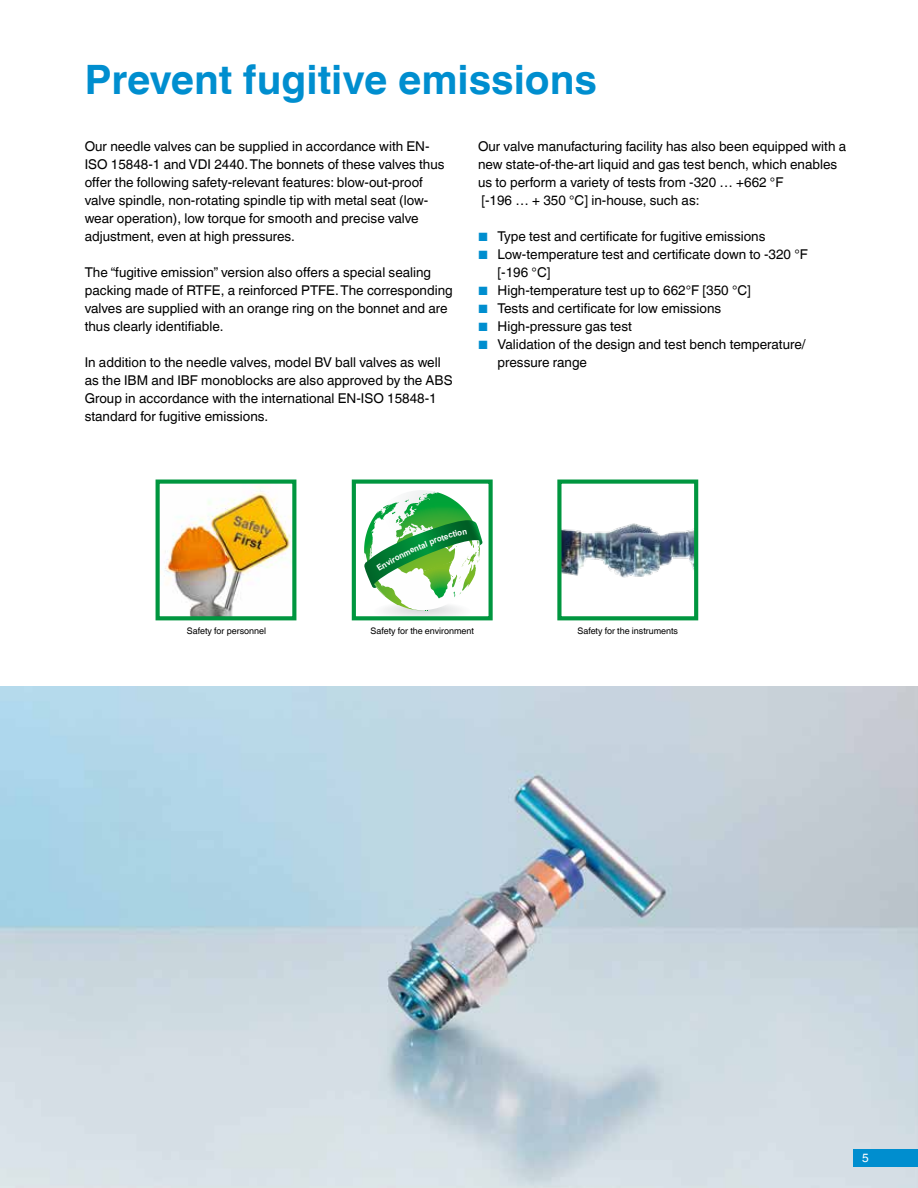
<style>
.page{position:relative;width:918px;height:1188px;background:#fff}
.page>*{position:absolute;margin:0;border:0;box-sizing:border-box;transform-origin:0 0}
.t1{font:700 40.5px "Helvetica World";color:#008ecf}
.t2{font:13.5px/18px "Helvetica World";color:#000}
.t3{font:12px "Helvetica World";color:#fff}
.t4{font:9px "Helvetica World";color:#000}
.s1{font-size:12px;color:#008ecf}
</style>
<div class="page">
<img style="left:0;top:686px;width:918px;height:502px">
<img style="left:164px;top:486px;width:127px;height:129px">
<div style="left:156px;top:480px;width:140px;height:140px;border:4px solid #00963f"></div>
<div style="left:352px;top:480px;width:141px;height:140px;border:4px solid #00963f"></div>
<img style="left:562px;top:523px;width:131px;height:55px">
<div style="left:557px;top:480px;width:141px;height:140px;border:4px solid #00963f"></div>
<div style="left:854px;top:1149px;width:64px;height:17px;background:#008ecf"></div>
<svg style="left:364px;top:490px;width:119px;height:128px"></svg>
<h1 class="t1" style="left:85px;top:56px;width:514px">Prevent fugitive emissions</h1>
<p class="t2" style="left:478px;top:137px;width:370px">Our valve manufacturing facility has also been equipped with a new state-of-the-art liquid and gas test bench, which enables us to perform a variety of tests from -320 … +662 °F<br>[-196 … + 350 °C] in-house, such as:</p>
<p class="t2" style="left:478px;top:227px;width:289px"><span class="s1">■</span> Type test and certificate for fugitive emissions</p>
<p class="t2" style="left:498px;top:245px;width:312px;text-indent:-19px"><span class="s1">■</span> Low-temperature test and certificate down to -320 °F [-196 °C]</p>
<p class="t2" style="left:478px;top:281px;width:274px"><span class="s1">■</span> High-temperature test up to 662°F [350 °C]</p>
<p class="t2" style="left:478px;top:299px;width:245px"><span class="s1">■</span> Tests and certificate for low emissions</p>
<p class="t2" style="left:478px;top:317px;width:155px"><span class="s1">■</span> High-pressure gas test</p>
<p class="t2" style="left:498px;top:335px;width:310px;text-indent:-19px"><span class="s1">■</span> Validation of the design and test bench temperature/ pressure range</p>
<p class="t2" style="left:85px;top:137px;width:361px">Our needle valves can be supplied in accordance with EN-ISO 15848-1 and VDI 2440. The bonnets of these valves thus offer the following safety-relevant features: blow-out-proof valve spindle, non-rotating spindle tip with metal seat (low&shy;wear operation), low torque for smooth and precise valve adjustment, even at high pressures.</p>
<p class="t2" style="left:85px;top:263px;width:369px">The “fugitive emission” version also offers a special sealing packing made of RTFE, a reinforced PTFE. The corresponding valves are supplied with an orange ring on the bonnet and are thus clearly identifiable.</p>
<p class="t2" style="left:85px;top:353px;width:369px">In addition to the needle valves, model BV ball valves as well as the IBM and IBF monoblocks are also approved by the ABS Group in accordance with the international EN-ISO 15848-1 standard for fugitive emissions.</p>
<p class="t4" style="left:187px;top:625px;width:81px">Safety for personnel</p>
<p class="t4" style="left:371px;top:625px;width:105px">Safety for the environment</p>
<p class="t4" style="left:577px;top:625px;width:102px">Safety for the instruments</p>
<p class="t3" style="left:862px;top:1151px;width:8px">5</p>
</div>
